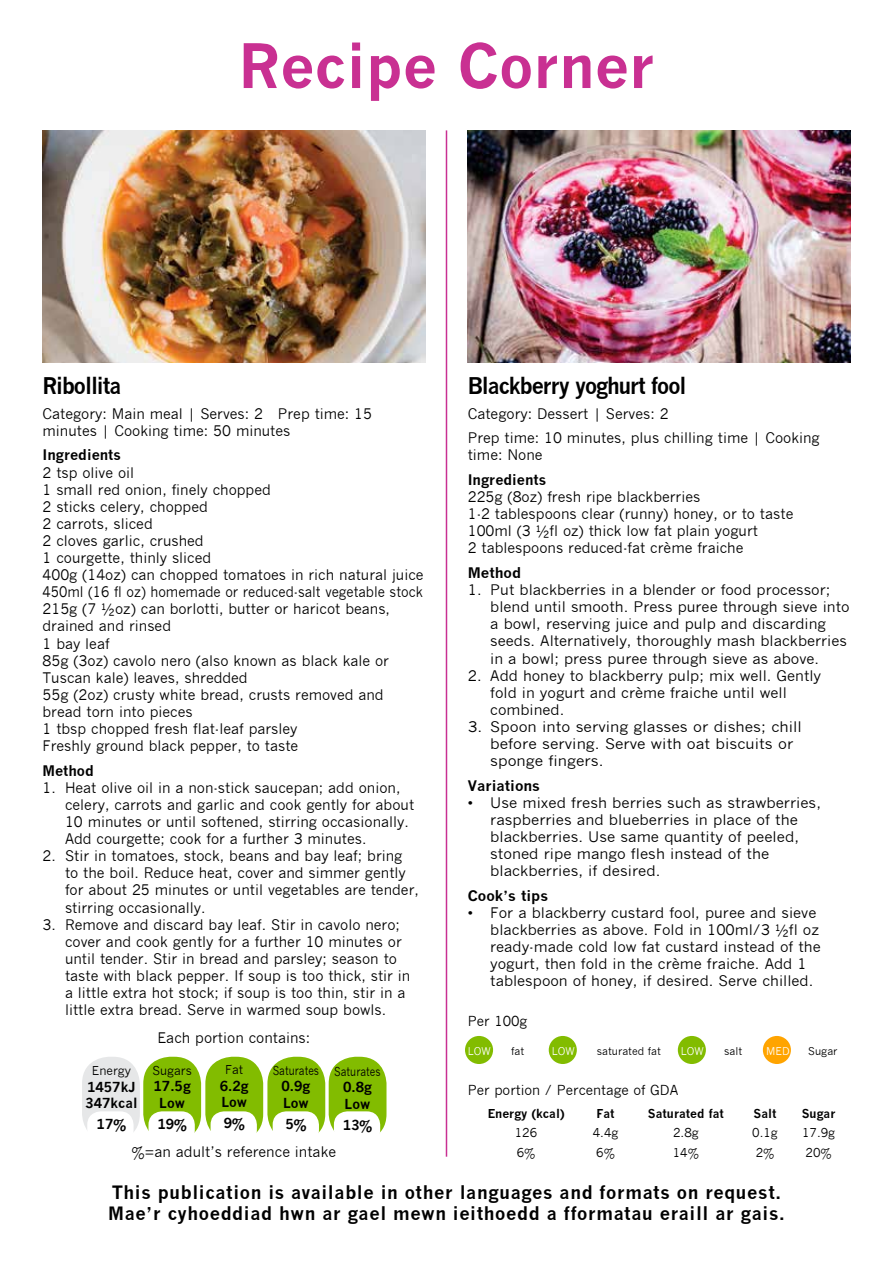
<style>
.page{position:relative;width:893px;height:1263px;background:#fff}
.page>*{position:absolute;margin:0;border:0;box-sizing:border-box;transform-origin:0 0}
.t1{font:700 60px "News Gothic";color:#c93092}
.t2{font:700 22.5px "News Gothic";letter-spacing:-.05em;color:#000;scale:.94 1}
.t3{font:700 18px/21.6px "News Gothic";letter-spacing:.035em;color:#000}
.t4{font:14.25px/17.1px "News Gothic";color:#000}
.t5{font:14.25px/17.1px "News Gothic";color:#000;scale:1.04 1}
.t6{font:14.25px/17.1px "News Gothic";color:#000;scale:1.09 1}
.t7{font:700 14.25px "News Gothic";color:#000}
.t8{font:700 14.25px "News Gothic";color:#000;scale:1.04 1}
.t9{font:700 13.5px/16.5px "News Gothic";color:#000}
.t10{font:13.5px "News Gothic";color:#000}
.t11{font:12px/19.5px "News Gothic";color:#000}
.t12{font:700 12px "News Gothic";color:#000}
.t13{font:12px "News Gothic";color:#000;scale:.85 1}
.t14{font:10.5px "News Gothic";color:#000}
.t15{font:10.5px "News Gothic";color:#fff}
.s1{font-size:14.1px}
</style>
<div class="page">
<hr style="left:446px;top:130px;width:1px;height:1027px;background:#c93092">
<img style="left:43px;top:130px;width:382px;height:233px">
<img style="left:468px;top:130px;width:382px;height:233px">
<div style="left:82px;top:1057px;width:58px;height:84px;background:#e6e7e8;border-radius:27px"></div>
<div style="left:87px;top:1111px;width:47px;height:32px;background:#fff;border-radius:14px"></div>
<div style="left:143px;top:1057px;width:58px;height:84px;background:#82bc00;border-radius:27px"></div>
<div style="left:148px;top:1111px;width:47px;height:32px;background:#fff;border-radius:14px"></div>
<div style="left:205px;top:1057px;width:58px;height:84px;background:#82bc00;border-radius:27px"></div>
<div style="left:211px;top:1111px;width:46px;height:32px;background:#fff;border-radius:14px"></div>
<div style="left:267px;top:1057px;width:58px;height:84px;background:#82bc00;border-radius:27px"></div>
<div style="left:273px;top:1111px;width:46px;height:32px;background:#fff;border-radius:14px"></div>
<div style="left:329px;top:1057px;width:57px;height:84px;background:#82bc00;border-radius:27px"></div>
<div style="left:334px;top:1111px;width:46px;height:32px;background:#fff;border-radius:14px"></div>
<div style="left:465px;top:1036px;width:28px;height:28px;background:#82bc00;border-radius:50%"></div>
<div style="left:549px;top:1036px;width:28px;height:28px;background:#82bc00;border-radius:50%"></div>
<div style="left:678px;top:1036px;width:28px;height:28px;background:#82bc00;border-radius:50%"></div>
<div style="left:763px;top:1036px;width:28px;height:28px;background:#ffa400;border-radius:50%"></div>
<h1 class="t1" style="left:238px;top:29px;width:418px">Recipe Corner</h1>
<h2 class="t2" style="left:43px;top:372px;width:85px">Ribollita</h2>
<p class="t4" style="left:43px;top:405px;width:331px">Category: Main meal | Serves: 2 Prep time: 15 minutes | Cooking time: 50 minutes</p>
<p class="t7" style="left:43px;top:446px;width:80px">Ingredients</p>
<p class="t4" style="left:43px;top:464px;width:383px">2 tsp olive oil<br>1 small red onion, finely chopped<br>2 sticks celery, chopped<br>2 carrots, sliced<br>2 cloves garlic, crushed<br>1 courgette, thinly sliced<br>400g (14oz) can chopped tomatoes in rich natural juice<br>450ml (16 fl oz) homemade or reduced-salt vegetable stock<br>215g (7 <span class="s1">½</span>oz) can borlotti, butter or haricot beans, drained and rinsed<br>1 bay leaf<br>85g (3oz) cavolo nero (also known as black kale or<br>Tuscan kale) leaves, shredded<br>55g (2oz) crusty white bread, crusts removed and bread torn into pieces<br>1 tbsp chopped fresh flat-leaf parsley<br>Freshly ground black pepper, to taste</p>
<p class="t7" style="left:43px;top:762px;width:53px">Method</p>
<p class="t4" style="left:65px;top:779px;width:351px;text-indent:-23px">1. Heat olive oil in a non-stick saucepan; add onion, celery, carrots and garlic and cook gently for about 10 minutes or until softened, stirring occasionally.<br>Add courgette; cook for a further 3 minutes.</p>
<p class="t4" style="left:65px;top:847px;width:355px;text-indent:-23px">2. Stir in tomatoes, stock, beans and bay leaf; bring to the boil. Reduce heat, cover and simmer gently for about 25 minutes or until vegetables are tender, stirring occasionally.</p>
<p class="t4" style="left:65px;top:916px;width:347px;text-indent:-23px">3. Remove and discard bay leaf. Stir in cavolo nero; cover and cook gently for a further 10 minutes or until tender. Stir in bread and parsley; season to taste with black pepper. If soup is too thick, stir in a little extra hot stock; if soup is too thin, stir in a little extra bread. Serve in warmed soup bowls.</p>
<p class="t11" style="left:92px;top:1061px;width:40px">Energy</p>
<p class="t9" style="left:85px;top:1078px;width:54px">1457kJ<br>347kcal</p>
<p class="t9" style="left:97px;top:1116px;width:31px">17%</p>
<p class="t4" style="left:157px;top:1030px;width:154px">Each portion contains:</p>
<p class="t11" style="left:152px;top:1061px;width:41px">Sugars</p>
<p class="t9" style="left:153px;top:1078px;width:39px;text-align:center">17.5g<br>Low</p>
<p class="t9" style="left:157px;top:1115px;width:31px">19%</p>
<p class="t11" style="left:225px;top:1060px;width:20px">Fat</p>
<p class="t9" style="left:220px;top:1077px;width:30px">6.2g<br>Low</p>
<p class="t9" style="left:224px;top:1115px;width:23px">9%</p>
<p class="t13" style="left:273px;top:1063px;width:56px">Saturates</p>
<p class="t9" style="left:282px;top:1078px;width:30px">0.9g<br>Low</p>
<p class="t9" style="left:285px;top:1115px;width:23px">5%</p>
<p class="t13" style="left:334px;top:1064px;width:56px">Saturates</p>
<p class="t9" style="left:343px;top:1079px;width:30px">0.8g<br>Low</p>
<p class="t9" style="left:343px;top:1116px;width:31px">13%</p>
<p class="t4" style="left:132px;top:1143px;width:206px">%=an adult’s reference intake</p>
<h2 class="t2" style="left:468px;top:372px;width:234px">Blackberry yoghurt fool</h2>
<p class="t4" style="left:468px;top:401px;width:354px;line-height:24.6px">Category: Dessert | Serves: 2<br>Prep time: 10 minutes, plus chilling time | Cooking</p>
<p class="t4" style="left:468px;top:447px;width:76px">time: None</p>
<p class="t7" style="left:468px;top:471px;width:80px">Ingredients</p>
<p class="t4" style="left:468px;top:488px;width:327px">225g (8oz) fresh ripe blackberries<br>1-2 tablespoons clear (runny) honey, or to taste 100ml (3 <span class="s1">½</span>fl oz) thick low fat plain yogurt<br>2 tablespoons reduced-fat crème fraiche</p>
<p class="t8" style="left:468px;top:564px;width:53px">Method</p>
<p class="t5" style="left:490px;top:581px;width:347px;text-indent:-22px">1. Put blackberries in a blender or food processor; blend until smooth. Press puree through sieve into a bowl, reserving juice and pulp and discarding seeds. Alternatively, thoroughly mash blackberries in a bowl; press puree through sieve as above.</p>
<p class="t5" style="left:490px;top:667px;width:320px;text-indent:-22px">2. Add honey to blackberry pulp; mix well. Gently fold in yogurt and crème fraiche until well combined.</p>
<p class="t6" style="left:490px;top:718px;width:287px;text-indent:-23px">3. Spoon into serving glasses or dishes; chill before serving. Serve with oat biscuits or sponge fingers.</p>
<p class="t8" style="left:468px;top:777px;width:71px">Variations</p>
<p class="t5" style="left:490px;top:794px;width:320px;text-indent:-22px">• Use mixed fresh berries such as strawberries, raspberries and blueberries in place of the blackberries. Use same quantity of peeled, stoned ripe mango flesh instead of the blackberries, if desired.</p>
<p class="t8" style="left:468px;top:887px;width:79px">Cook’s tips</p>
<p class="t5" style="left:490px;top:904px;width:319px;text-indent:-22px">• For a blackberry custard fool, puree and sieve blackberries as above. Fold in 100ml/3 <span class="s1">½</span>fl oz ready-made cold low fat custard instead of the yogurt, then fold in the crème fraiche. Add 1 tablespoon of honey, if desired. Serve chilled.</p>
<p class="t10" style="left:468px;top:1013px;width:61px">Per 100g</p>
<p class="t15" style="left:468px;top:1045px;width:24px">LOW</p>
<p class="t14" style="left:511px;top:1045px;width:15px">fat</p>
<p class="t15" style="left:552px;top:1045px;width:24px">LOW</p>
<p class="t14" style="left:597px;top:1045px;width:66px">saturated fat</p>
<p class="t15" style="left:681px;top:1045px;width:24px">LOW</p>
<p class="t14" style="left:724px;top:1045px;width:20px">salt</p>
<p class="t15" style="left:766px;top:1045px;width:25px">MED</p>
<p class="t14" style="left:808px;top:1045px;width:31px">Sugar</p>
<p class="t10" style="left:468px;top:1082px;width:212px">Per portion / Percentage of GDA</p>
<p class="t12" style="left:488px;top:1106px;width:78px">Energy (kcal)</p>
<p class="t11" style="left:515px;top:1123px;width:24px">126<br>6%</p>
<p class="t12" style="left:648px;top:1106px;width:78px">Saturated fat</p>
<p class="t11" style="left:673px;top:1123px;width:28px">2.8g<br>14%</p>
<p class="t12" style="left:753px;top:1106px;width:25px">Salt</p>
<p class="t11" style="left:752px;top:1123px;width:27px">0.1g<br>2%</p>
<p class="t12" style="left:802px;top:1106px;width:35px">Sugar</p>
<p class="t11" style="left:802px;top:1123px;width:35px">17.9g<br>20%</p>
<p class="t12" style="left:596px;top:1106px;width:20px">Fat</p>
<p class="t11" style="left:593px;top:1123px;width:27px">4.4g<br>6%</p>
<p class="t3" style="left:108px;top:1181px;width:678px">This publication is available in other languages and formats on request.<br>Mae’r cyhoeddiad hwn ar gael mewn ieithoedd a fformatau eraill ar gais.</p>
</div>
